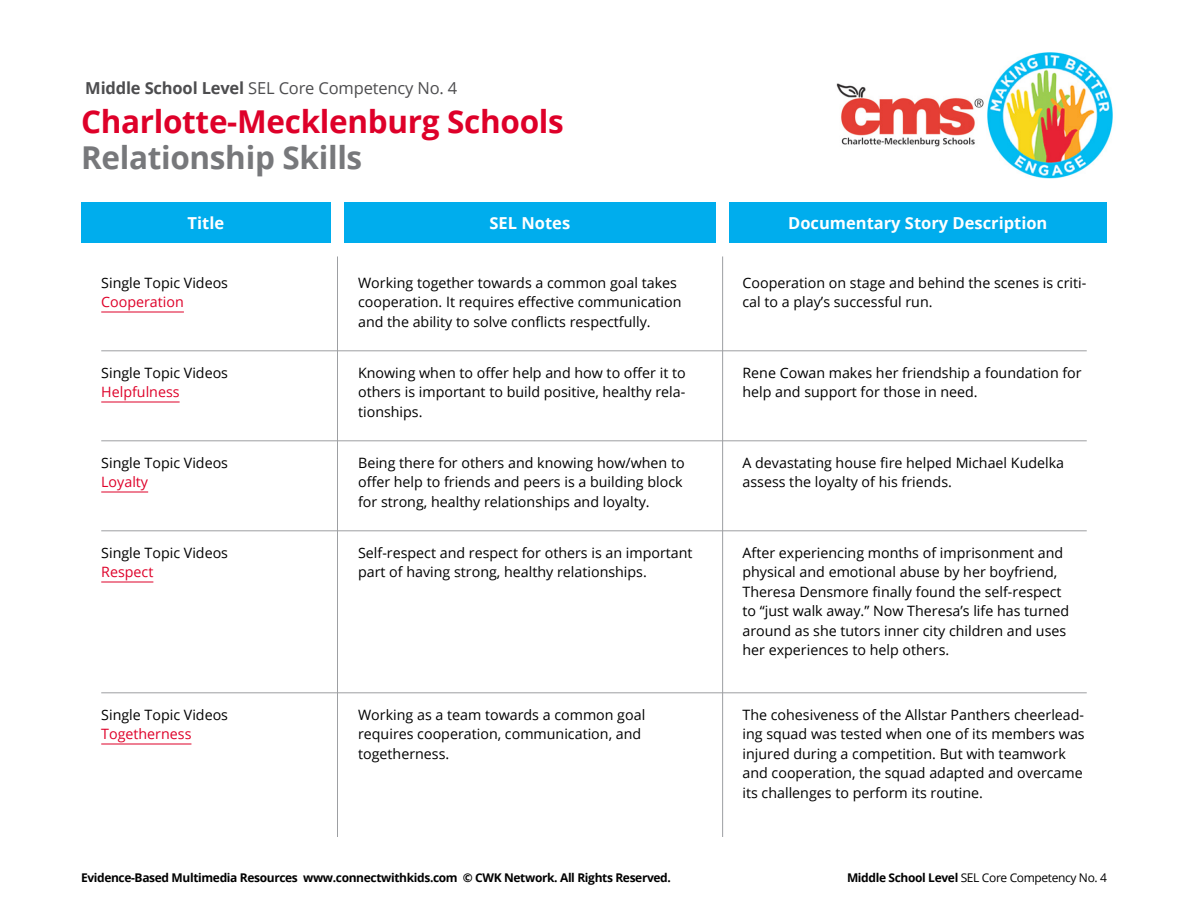
<style>
.page{position:relative;width:1188px;height:918px;background:#fff}
.page>*{position:absolute;margin:0;border:0;box-sizing:border-box;transform-origin:0 0}
.t1{font:700 31.5px "Open Sans";letter-spacing:-.01em;color:#de0029}
.t2{font:700 31.5px "Open Sans";letter-spacing:-.01em;color:#77787b}
.t3{font:700 16.5px "Open Sans";color:#fff}
.t4{font:16.5px "Open Sans";letter-spacing:-.01em;color:#4d4d4f}
.t5{font:14.25px/19.5px "Open Sans";color:#000}
.t6{font:14.25px "Open Sans";color:#de0029}
.t7{font:700 12px "Open Sans";letter-spacing:-.03em;color:#000}
.t8{font:12px "Open Sans";letter-spacing:-.03em;color:#000}
.s1{font-weight:700}
</style>
<div class="page">
<div style="left:344px;top:202px;width:372px;height:41px;background:#00aded"></div>
<hr style="left:337px;top:256px;width:1px;height:581px;background:#9d9fa2">
<div style="left:81px;top:202px;width:250px;height:41px;background:#00aded"></div>
<div style="left:729px;top:202px;width:378px;height:41px;background:#00aded"></div>
<hr style="left:722px;top:256px;width:1px;height:581px;background:#9d9fa2">
<img style="left:836px;top:52px;width:277px;height:127px">
<hr style="left:101px;top:312px;width:83px;height:1px;background:#de0029">
<hr style="left:101px;top:402px;width:79px;height:1px;background:#de0029">
<hr style="left:101px;top:492px;width:47px;height:1px;background:#de0029">
<hr style="left:101px;top:582px;width:52px;height:1px;background:#de0029">
<hr style="left:101px;top:744px;width:90px;height:1px;background:#de0029">
<hr style="left:101px;top:351px;width:986px;height:1px;background:#9d9fa2">
<hr style="left:101px;top:441px;width:986px;height:1px;background:#9d9fa2">
<hr style="left:101px;top:531px;width:986px;height:1px;background:#9d9fa2">
<hr style="left:101px;top:693px;width:986px;height:1px;background:#9d9fa2">
<p class="t4" style="left:85px;top:76px;width:374px"><span class="s1">Middle School Level</span> SEL Core Competency No. 4</p>
<h1 class="t1" style="left:81px;top:99px;width:484px">Charlotte-Mecklenburg Schools</h1>
<h1 class="t2" style="left:81px;top:135px;width:283px">Relationship Skills</h1>
<p class="t3" style="left:188px;top:211px;width:38px">Title</p>
<p class="t3" style="left:490px;top:211px;width:82px">SEL Notes</p>
<p class="t3" style="left:788px;top:211px;width:261px">Documentary Story Description</p>
<p class="t5" style="left:101px;top:273px;width:128px">Single Topic Videos</p>
<p class="t6" style="left:101px;top:293px;width:84px">Cooperation</p>
<p class="t5" style="left:101px;top:363px;width:128px">Single Topic Videos</p>
<p class="t6" style="left:101px;top:383px;width:80px">Helpfulness</p>
<p class="t5" style="left:101px;top:453px;width:128px">Single Topic Videos</p>
<p class="t6" style="left:101px;top:473px;width:48px">Loyalty</p>
<p class="t5" style="left:101px;top:543px;width:128px">Single Topic Videos</p>
<p class="t6" style="left:101px;top:563px;width:54px">Respect</p>
<p class="t5" style="left:101px;top:705px;width:128px">Single Topic Videos</p>
<p class="t6" style="left:101px;top:725px;width:92px">Togetherness</p>
<p class="t5" style="left:358px;top:273px;width:325px">Working together towards a common goal takes cooperation. It requires effective communication and the ability to solve conflicts respectfully.</p>
<p class="t5" style="left:358px;top:363px;width:329px;text-align:justify">Knowing when to offer help and how to offer it to others is important to build positive, healthy rela&shy;tionships.</p>
<p class="t5" style="left:358px;top:453px;width:328px">Being there for others and knowing how/when to offer help to friends and peers is a building block for strong, healthy relationships and loyalty.</p>
<p class="t5" style="left:358px;top:543px;width:336px">Self-respect and respect for others is an important part of having strong, healthy relationships.</p>
<p class="t5" style="left:358px;top:705px;width:289px">Working as a team towards a common goal requires cooperation, communication, and togetherness.</p>
<p class="t5" style="left:742px;top:273px;width:345px">Cooperation on stage and behind the scenes is criti&shy;cal to a play’s successful run.</p>
<p class="t5" style="left:742px;top:363px;width:341px">Rene Cowan makes her friendship a foundation for help and support for those in need.</p>
<p class="t5" style="left:742px;top:453px;width:323px">A devastating house fire helped Michael Kudelka assess the loyalty of his friends.</p>
<p class="t5" style="left:742px;top:543px;width:328px">After experiencing months of imprisonment and physical and emotional abuse by her boyfriend, Theresa Densmore finally found the self-respect to “just walk away.” Now Theresa’s life has turned around as she tutors inner city children and uses her experiences to help others.</p>
<p class="t5" style="left:742px;top:705px;width:344px">The cohesiveness of the Allstar Panthers cheerlead&shy;ing squad was tested when one of its members was injured during a competition. But with teamwork and cooperation, the squad adapted and overcame its challenges to perform its routine.</p>
<p class="t7" style="left:81px;top:869px;width:591px">Evidence-Based Multimedia Resources www.connectwithkids.com © CWK Network. All Rights Reserved.</p>
<p class="t8" style="left:847px;top:869px;width:262px"><span class="s1">Middle School Level</span> SEL Core Competency No. 4</p>
</div>
